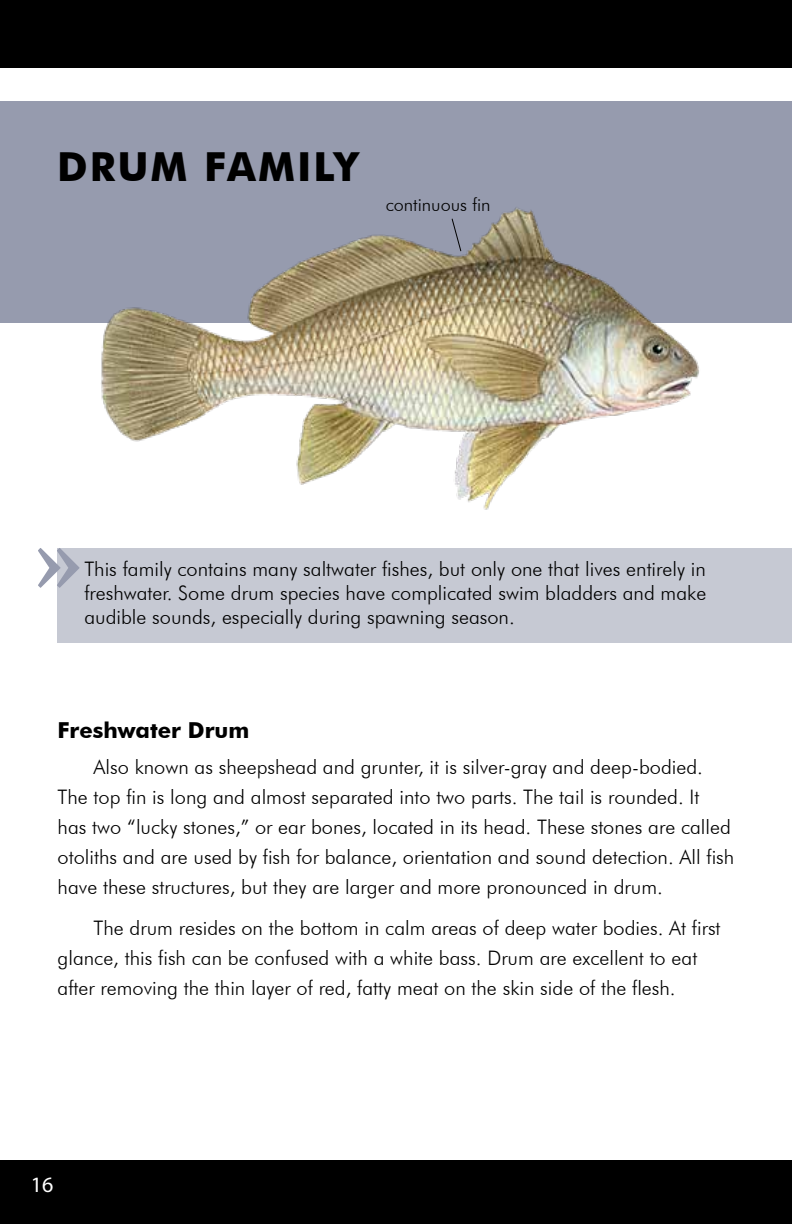
<style>
.page{position:relative;width:792px;height:1224px;background:#fff}
.page>*{position:absolute;margin:0;border:0;box-sizing:border-box;transform-origin:0 0}
.t1{font:700 40px "Futura BT";letter-spacing:.05em;color:#000}
.t2{font:700 22px "Futura BT";color:#000}
.t3{font:22px "Myriad Pro";color:#fff}
.t4{font:300 20px/30px "Futura BT";color:#000}
.t5{font:300 18px "Futura BT";color:#000}
</style>
<div class="page">
<div style="left:0;top:101px;width:792px;height:221px;background:#969bae"></div>
<div style="left:57px;top:548px;width:735px;height:95px;background:#c6c9d3"></div>
<div style="left:0;top:0;width:792px;height:68px;background:#000"></div>
<div style="left:0;top:1160px;width:792px;height:64px;background:#000"></div>
<svg style="left:38px;top:548px;width:42px;height:40px"></svg>
<img style="left:61px;top:207px;width:670px;height:303px">
<svg style="left:451px;top:218px;width:11px;height:34px"></svg>
<h1 class="t1" style="left:57px;top:142px;width:303px">DRUM FAMILY</h1>
<p class="t5" style="left:386px;top:194px;width:106px">continuous fin</p>
<p class="t4" style="left:84px;top:557px;width:623px;line-height:24px;text-align:justify">This family contains many saltwater fishes, but only one that lives entirely in freshwater. Some drum species have complicated swim bladders and make audible sounds, especially during spawning season.</p>
<p class="t2" style="left:58px;top:717px;width:193px">Freshwater Drum</p>
<p class="t4" style="left:58px;top:751px;width:678px;text-indent:36px">Also known as sheepshead and grunter, it is silver-gray and deep-bodied.<br>The top fin is long and almost separated into two parts. The tail is rounded. It<br>has two “lucky stones,” or ear bones, located in its head. These stones are called otoliths and are used by fish for balance, orientation and sound detection. All fish have these structures, but they are larger and more pronounced in drum.</p>
<p class="t4" style="left:58px;top:913px;width:665px;text-indent:36px">The drum resides on the bottom in calm areas of deep water bodies. At first glance, this fish can be confused with a white bass. Drum are excellent to eat after removing the thin layer of red, fatty meat on the skin side of the flesh.</p>
<p class="t3" style="left:31px;top:1171px;width:24px">16</p>
</div>
